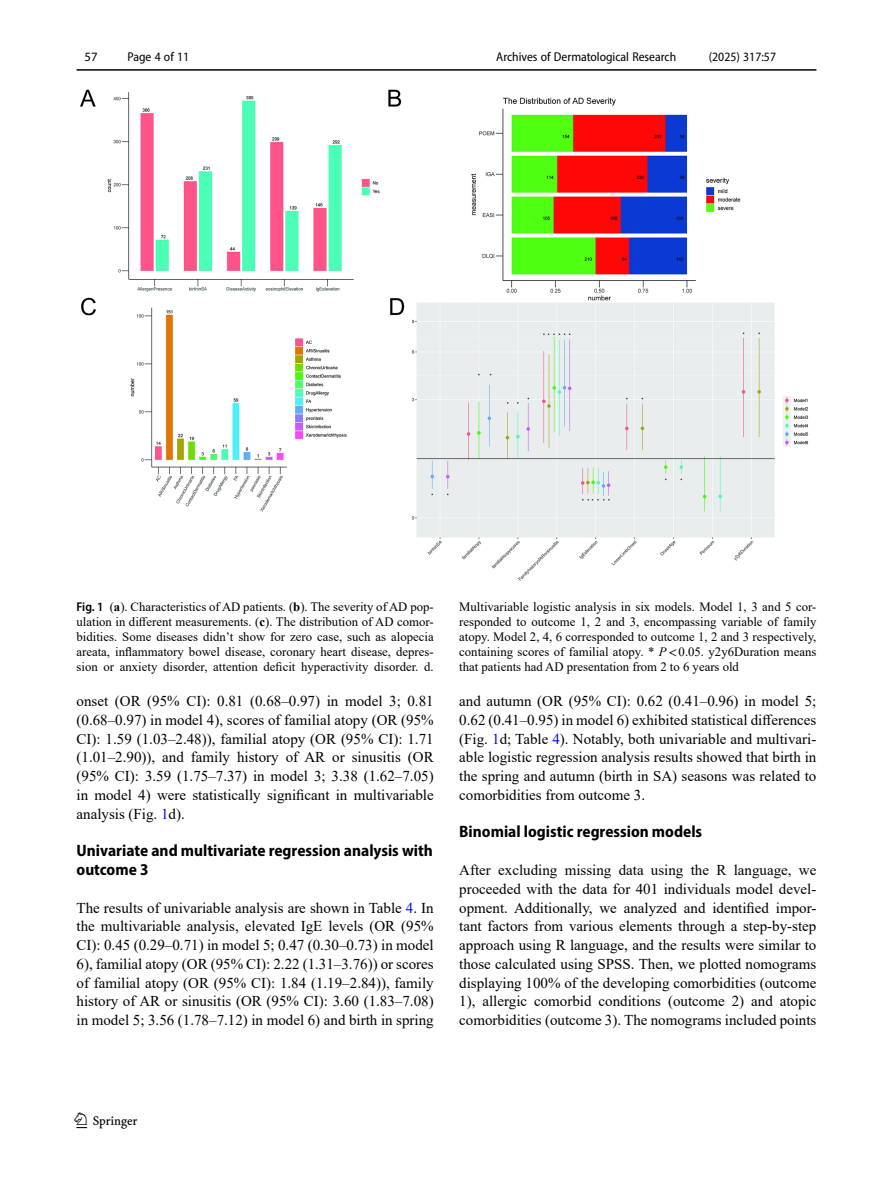
<style>
.page{position:relative;width:893px;height:1187px;background:#fff}
.page>*{position:absolute;margin:0;border:0;box-sizing:border-box;transform-origin:0 0}
.t1{font:22.5px "Springnew";color:#000}
.Head_2{font:700 semi-condensed 16.5px/18.8px "Myriad Pro";color:#000}
.Body_Text{font:15px/18.8px "Times New Roman";color:#000;text-align:justify}
.Figure_Caption{font:12.75px/15px "Times New Roman";color:#000;text-align:justify}
.t2{font:semi-condensed 12.75px "Myriad Pro";color:#000}
.t3{font:12.75px "Myriad Pro";color:#000}
.s1{font-family:"Myriad Pro";font-weight:600;font-stretch:semi-condensed}
.s2{font-weight:700}
.s3{font-style:italic}
.s4{font-family:"STIX"}
.s5{color:#00f}
</style>
<div class="page">
<hr style="left:77px;top:69px;width:739px;height:2px;background:#000">
<img style="left:81px;top:89px;width:728px;height:492px">
<p class="t3" style="left:85px;top:48px;width:15px">57</p>
<p class="t2" style="left:127px;top:49px;width:63px">Page 4 of 11</p>
<p class="t2" style="left:496px;top:49px;width:181px">Archives of Dermatological Research</p>
<p class="t2" style="left:709px;top:49px;width:69px">(2025) 317:57</p>
<p class="Figure_Caption" style="left:77px;top:598px;width:359px"><span class="s1">Fig. 1</span> (<span class="s2">a</span>). Characteristics of AD patients. (<span class="s2">b</span>). The severity of AD pop&shy;ulation in different measurements. (<span class="s2">c</span>). The distribution of AD comor&shy;bidities. Some diseases didn’t show for zero case, such as alopecia areata, inflammatory bowel disease, coronary heart disease, depres&shy;sion or anxiety disorder, attention deficit hyperactivity disorder. d.</p>
<p class="Figure_Caption" style="left:459px;top:598px;width:359px">Multivariable logistic analysis in six models. Model 1, 3 and 5 cor&shy;responded to outcome 1, 2 and 3, encompassing variable of family atopy. Model 2, 4, 6 corresponded to outcome 1, 2 and 3 respectively, containing scores of familial atopy. * <span class="s3">P</span><span class="s4">&lt;</span>0.05. y2y6Duration means that patients had AD presentation from 2 to 6 years old</p>
<p class="Body_Text" style="left:77px;top:691px;width:359px">onset (OR (95% CI): 0.81 (0.68–0.97) in model 3; 0.81 (0.68–0.97) in model 4), scores of familial atopy (OR (95% CI): 1.59 (1.03–2.48)), familial atopy (OR (95% CI): 1.71 (1.01–2.90)), and family history of AR or sinusitis (OR (95% CI): 3.59 (1.75–7.37) in model 3; 3.38 (1.62–7.05) in model 4) were statistically significant in multivariable analysis (Fig. <span class="s5">1</span>d).</p>
<p class="Head_2" style="left:77px;top:840px;width:358px">Univariate and multivariate regression analysis with outcome 3</p>
<p class="Body_Text" style="left:77px;top:897px;width:359px">The results of univariable analysis are shown in Table <span class="s5">4</span>. In the multivariable analysis, elevated IgE levels (OR (95% CI): 0.45 (0.29–0.71) in model 5; 0.47 (0.30–0.73) in model 6), familial atopy (OR (95% CI): 2.22 (1.31–3.76)) or scores of familial atopy (OR (95% CI): 1.84 (1.19–2.84)), family history of AR or sinusitis (OR (95% CI): 3.60 (1.83–7.08) in model 5; 3.56 (1.78–7.12) in model 6) and birth in spring</p>
<p class="Body_Text" style="left:459px;top:691px;width:359px">and autumn (OR (95% CI): 0.62 (0.41–0.96) in model 5; 0.62 (0.41–0.95) in model 6) exhibited statistical differences (Fig. <span class="s5">1</span>d; Table <span class="s5">4</span>). Notably, both univariable and multivari&shy;able logistic regression analysis results showed that birth in the spring and autumn (birth in SA) seasons was related to comorbidities from outcome 3.</p>
<p class="Head_2" style="left:459px;top:822px;width:244px">Binomial logistic regression models</p>
<p class="Body_Text" style="left:459px;top:860px;width:359px">After excluding missing data using the R language, we proceeded with the data for 401 individuals model devel&shy;opment. Additionally, we analyzed and identified impor&shy;tant factors from various elements through a step-by-step approach using R language, and the results were similar to those calculated using SPSS. Then, we plotted nomograms displaying 100% of the developing comorbidities (outcome 1), allergic comorbid conditions (outcome 2) and atopic comorbidities (outcome 3). The nomograms included points</p>
<h1 class="t1" style="left:77px;top:1107px;width:63px">1 3</h1>
</div>
